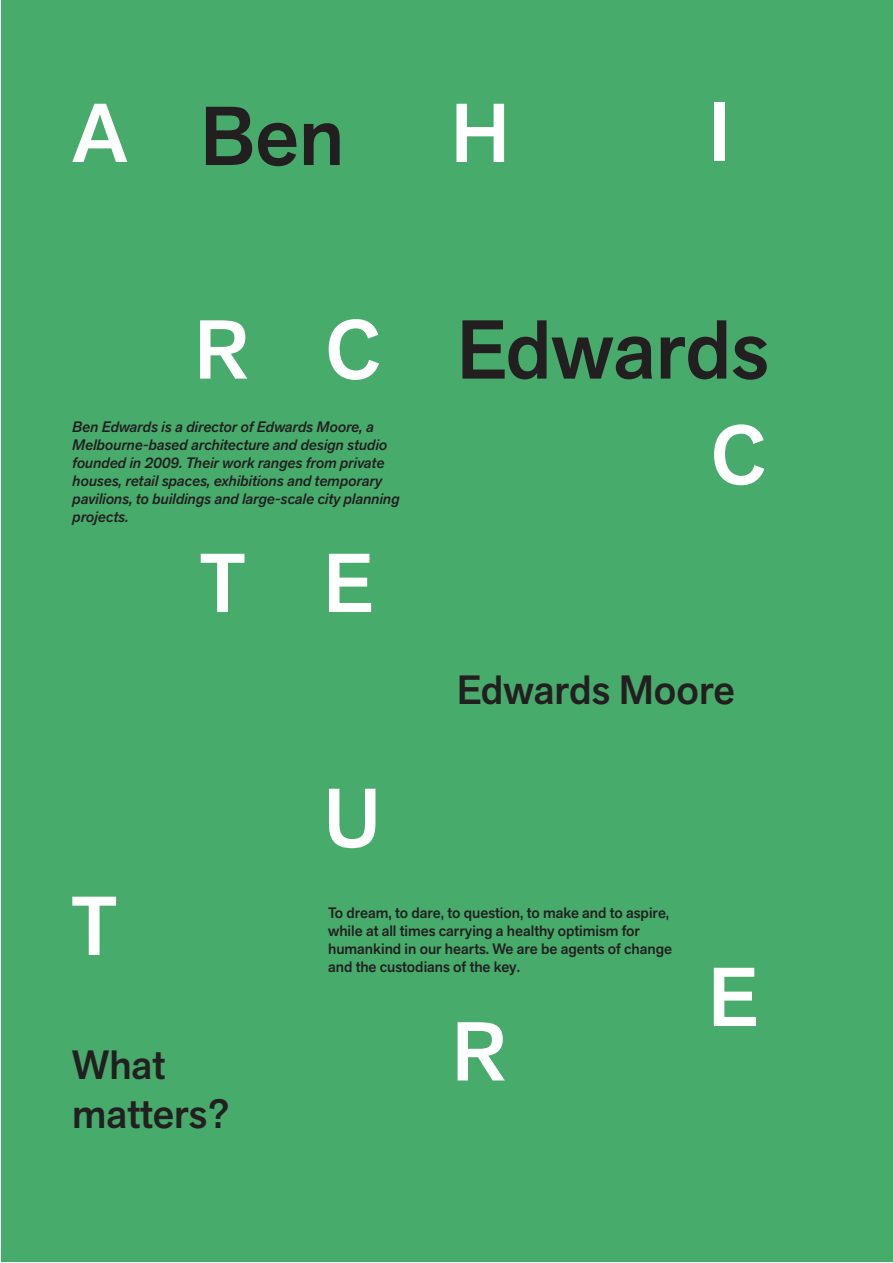
<style>
.page{position:relative;width:893px;height:1263px;background:#fff}
.page>*{position:absolute;margin:0;border:0;box-sizing:border-box;transform-origin:0 0}
.t1{font:500 82.5px "Akzid Grtsk Next";color:#fff}
.Heading{font:500 82.5px "Akzid Grtsk Next";color:#231f20}
.SubHead{font:500 40.5px "Akzid Grtsk Next";color:#231f20}
.Body{font:15px/18px "Akzid Grtsk Next Med It";color:#231f20}
.Body-2{font:500 15px/18px "Akzid Grtsk Next";color:#231f20}
</style>
<div class="page">
<div style="left:1px;top:1px;width:891px;height:1261px;background:#47ab6b"></div>
<h1 class="t1" style="left:72px;top:80px;width:57px">A</h1>
<p class="Heading" style="left:201px;top:83px;width:145px">Ben</p>
<h1 class="t1" style="left:451px;top:80px;width:60px">H</h1>
<h1 class="t1" style="left:708px;top:79px;width:23px">I</h1>
<h1 class="t1" style="left:195px;top:296px;width:187px">R C</h1>
<p class="Body" style="left:72px;top:418px;width:329px">Ben Edwards is a director of Edwards Moore, a Melbourne-based architecture and design studio founded in 2009. Their work ranges from private houses, retail spaces, exhibitions and temporary pavilions, to buildings and large-scale city planning projects.</p>
<h1 class="t1" style="left:199px;top:530px;width:176px">T E</h1>
<h1 class="t1" style="left:324px;top:765px;width:59px">U</h1>
<p class="Heading" style="left:457px;top:296px;width:313px">Edwards</p>
<h1 class="t1" style="left:711px;top:402px;width:57px">C</h1>
<p class="SubHead" style="left:457px;top:663px;width:279px">Edwards Moore</p>
<h1 class="t1" style="left:71px;top:872px;width:49px">T</h1>
<p class="SubHead" style="left:72px;top:1038px;width:94px">What</p>
<p class="SubHead" style="left:72px;top:1087px;width:159px">matters?</p>
<p class="Body-2" style="left:328px;top:904px;width:343px">To dream, to dare, to question, to make and to aspire,</p>
<p class="Body-2" style="left:328px;top:922px;width:346px">while at all times carrying a healthy optimism for humankind in our hearts. We are be agents of change and the custodians of the key.</p>
<h1 class="t1" style="left:452px;top:998px;width:55px">R</h1>
<h1 class="t1" style="left:708px;top:944px;width:52px">E</h1>
</div>
